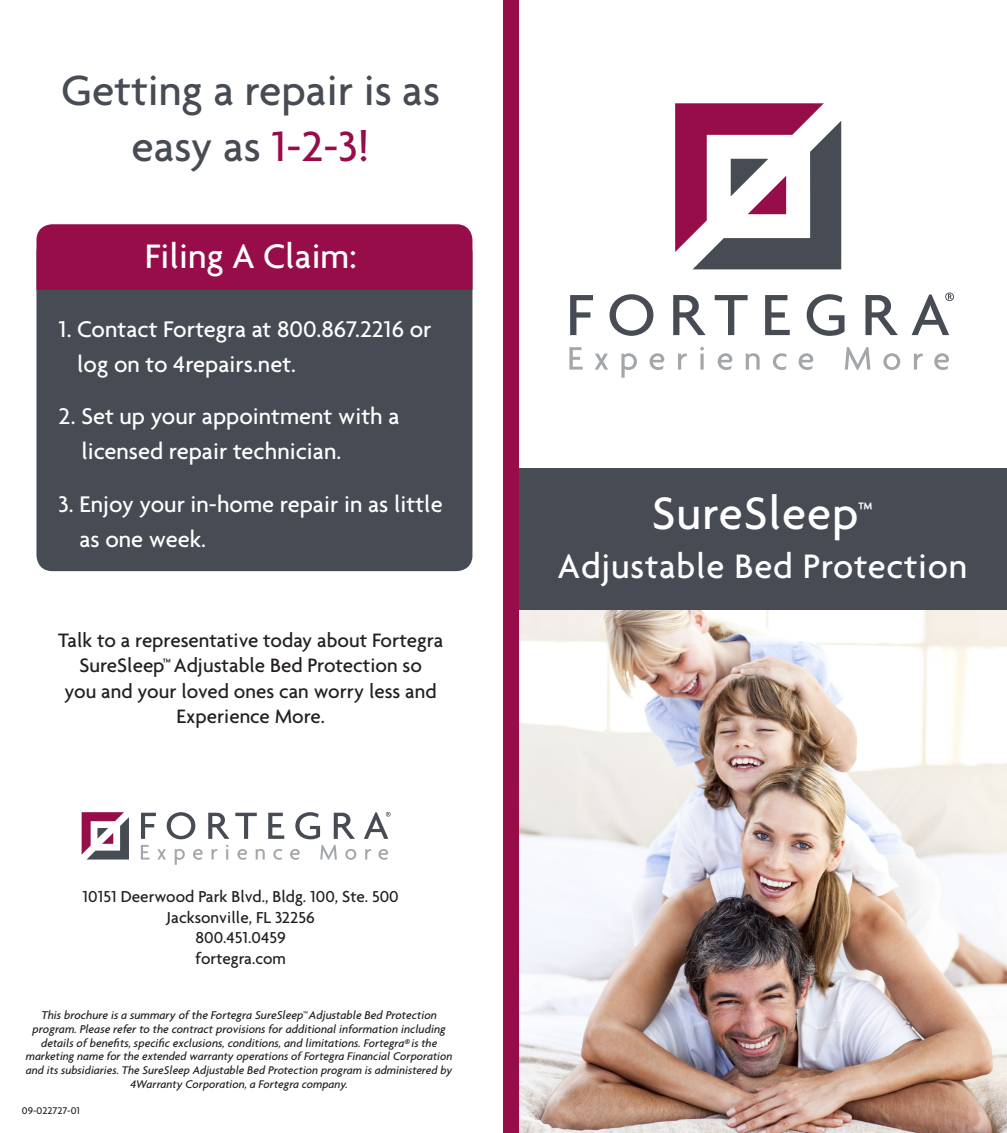
<style>
.page{position:relative;width:1007px;height:1133px;background:#fff}
.page>*{position:absolute;margin:0;border:0;box-sizing:border-box;transform-origin:0 0}
.Cover_title{font:500 49px "Agenda";letter-spacing:.02em;color:#fff}
._24_hours{font:500 45.5px "Agenda";color:#464b54}
.Cover_title-2{font:500 36.75px "Agenda";letter-spacing:.02em;color:#fff}
.Cover_title-3{font:500 36.75px "Agenda";color:#fff}
.t1{font:500 24.5px/35px "Agenda";color:#fff}
.claims{font:500 21px/25.2px "Agenda";color:#231f20;text-align:center}
.t2{font:500 17.15px "Agenda";color:#231f20}
.claims-2{font:italic 500 12.25px/14px "Agenda";color:#231f20;text-align:center}
.claims-3{font:italic 500 12.08px/13.7px "Agenda";color:#231f20;text-align:center}
.t3{font:500 10.5px "Agenda";color:#231f20}
.s1{color:#970d49}
.s2{font-size:12.08px}
.s3{font-size:36.75px}
</style>
<div class="page">
<div style="left:36px;top:237px;width:436px;height:334px;background:#464b54;border-radius:16px"></div>
<div style="left:511px;top:469px;width:496px;height:147px;background:#464b54"></div>
<img style="left:518px;top:610px;width:489px;height:523px">
<svg style="left:141px;top:845px;width:8px;height:14px"></svg>
<svg style="left:157px;top:849px;width:9px;height:10px"></svg>
<svg style="left:175px;top:849px;width:10px;height:16px"></svg>
<svg style="left:193px;top:849px;width:10px;height:11px"></svg>
<svg style="left:212px;top:849px;width:5px;height:10px"></svg>
<svg style="left:226px;top:845px;width:2px;height:14px"></svg>
<svg style="left:237px;top:849px;width:10px;height:11px"></svg>
<svg style="left:256px;top:849px;width:9px;height:10px"></svg>
<svg style="left:273px;top:849px;width:9px;height:11px"></svg>
<svg style="left:290px;top:849px;width:10px;height:11px"></svg>
<svg style="left:320px;top:845px;width:17px;height:15px"></svg>
<svg style="left:345px;top:849px;width:11px;height:11px"></svg>
<svg style="left:365px;top:849px;width:6px;height:10px"></svg>
<svg style="left:378px;top:849px;width:10px;height:11px"></svg>
<svg style="left:141px;top:813px;width:15px;height:26px"></svg>
<svg style="left:167px;top:812px;width:28px;height:27px"></svg>
<svg style="left:208px;top:813px;width:21px;height:26px"></svg>
<svg style="left:235px;top:813px;width:22px;height:26px"></svg>
<svg style="left:268px;top:813px;width:16px;height:26px"></svg>
<svg style="left:295px;top:812px;width:25px;height:27px"></svg>
<svg style="left:334px;top:813px;width:21px;height:26px"></svg>
<svg style="left:82px;top:812px;width:47px;height:47px"></svg>
<svg style="left:364px;top:812px;width:27px;height:27px"></svg>
<svg style="left:570px;top:295px;width:23px;height:40px"></svg>
<svg style="left:610px;top:294px;width:43px;height:42px"></svg>
<svg style="left:673px;top:295px;width:33px;height:40px"></svg>
<svg style="left:715px;top:295px;width:33px;height:40px"></svg>
<svg style="left:765px;top:295px;width:25px;height:40px"></svg>
<svg style="left:807px;top:294px;width:38px;height:42px"></svg>
<svg style="left:865px;top:295px;width:33px;height:40px"></svg>
<svg style="left:675px;top:103px;width:166px;height:166px"></svg>
<svg style="left:569px;top:347px;width:14px;height:23px"></svg>
<svg style="left:595px;top:354px;width:13px;height:16px"></svg>
<svg style="left:621px;top:353px;width:16px;height:25px"></svg>
<svg style="left:650px;top:353px;width:14px;height:17px"></svg>
<svg style="left:678px;top:353px;width:9px;height:17px"></svg>
<svg style="left:700px;top:354px;width:4px;height:16px"></svg>
<svg style="left:700px;top:347px;width:4px;height:4px"></svg>
<svg style="left:718px;top:353px;width:14px;height:17px"></svg>
<svg style="left:746px;top:353px;width:14px;height:17px"></svg>
<svg style="left:773px;top:353px;width:14px;height:17px"></svg>
<svg style="left:799px;top:353px;width:14px;height:17px"></svg>
<svg style="left:845px;top:347px;width:25px;height:23px"></svg>
<svg style="left:883px;top:353px;width:17px;height:17px"></svg>
<svg style="left:914px;top:353px;width:9px;height:17px"></svg>
<svg style="left:934px;top:353px;width:15px;height:17px"></svg>
<svg style="left:912px;top:292px;width:42px;height:43px"></svg>
<div style="left:503px;top:0;width:15px;height:1133px;background:#970d49"></div>
<div style="left:36px;top:224px;width:436px;height:66px;background:#970d49"></div>
<p class="_24_hours" style="left:61px;top:62px;width:380px">Getting a repair is as</p>
<p class="_24_hours" style="left:132px;top:118px;width:240px">easy as <span class="s1">1-2-3!</span></p>
<p class="Cover_title-3" style="left:145px;top:234px;width:213px">Filing A Claim:</p>
<p class="t1" style="left:77px;top:310px;width:356px;text-indent:-19px">1. Contact Fortegra at 800.867.2216 or log on to 4repairs.net.</p>
<p class="t1" style="left:81px;top:398px;width:320px;text-indent:-23px">2. Set up your appointment with a licensed repair technician.</p>
<p class="t1" style="left:79px;top:485px;width:365px;text-indent:-21px">3. Enjoy your in-home repair in as little as one week.</p>
<p class="claims" style="left:58px;top:627px;width:387px">Talk to a representative today about Fortegra SureSleep™ Adjustable Bed Protection so<br>you and your loved ones can worry less and Experience More.</p>
<p class="t2" style="left:83px;top:886px;width:318px">10151 Deerwood Park Blvd., Bldg. 100, Ste. 500</p>
<p class="t2" style="left:167px;top:907px;width:150px">Jacksonville, FL 32256</p>
<p class="t2" style="left:196px;top:927px;width:92px">800.451.0459</p>
<p class="t2" style="left:196px;top:948px;width:92px">fortegra.com</p>
<p class="claims-2" style="left:33px;top:1007px;width:415px">This brochure is a summary of the Fortegra SureSleep™ Adjustable Bed Protection program. Please refer to the contract provisions for additional information including details of benefits, specific exclusions, conditions, and limitations. <span class="s2">Fortegra® is the</span></p>
<p class="claims-3" style="left:26px;top:1049px;width:428px">marketing name for the extended warranty operations of Fortegra Financial Corporation and its subsidiaries. The SureSleep Adjustable Bed Protection program is administered by<br>4Warranty Corporation, a Fortegra company.</p>
<p class="t3" style="left:22px;top:1104px;width:60px">09-022727-01</p>
<p class="Cover_title" style="left:652px;top:484px;width:222px">SureSleep<span class="s3">™</span></p>
<p class="Cover_title-2" style="left:558px;top:544px;width:411px">Adjustable Bed Protection</p>
</div>
